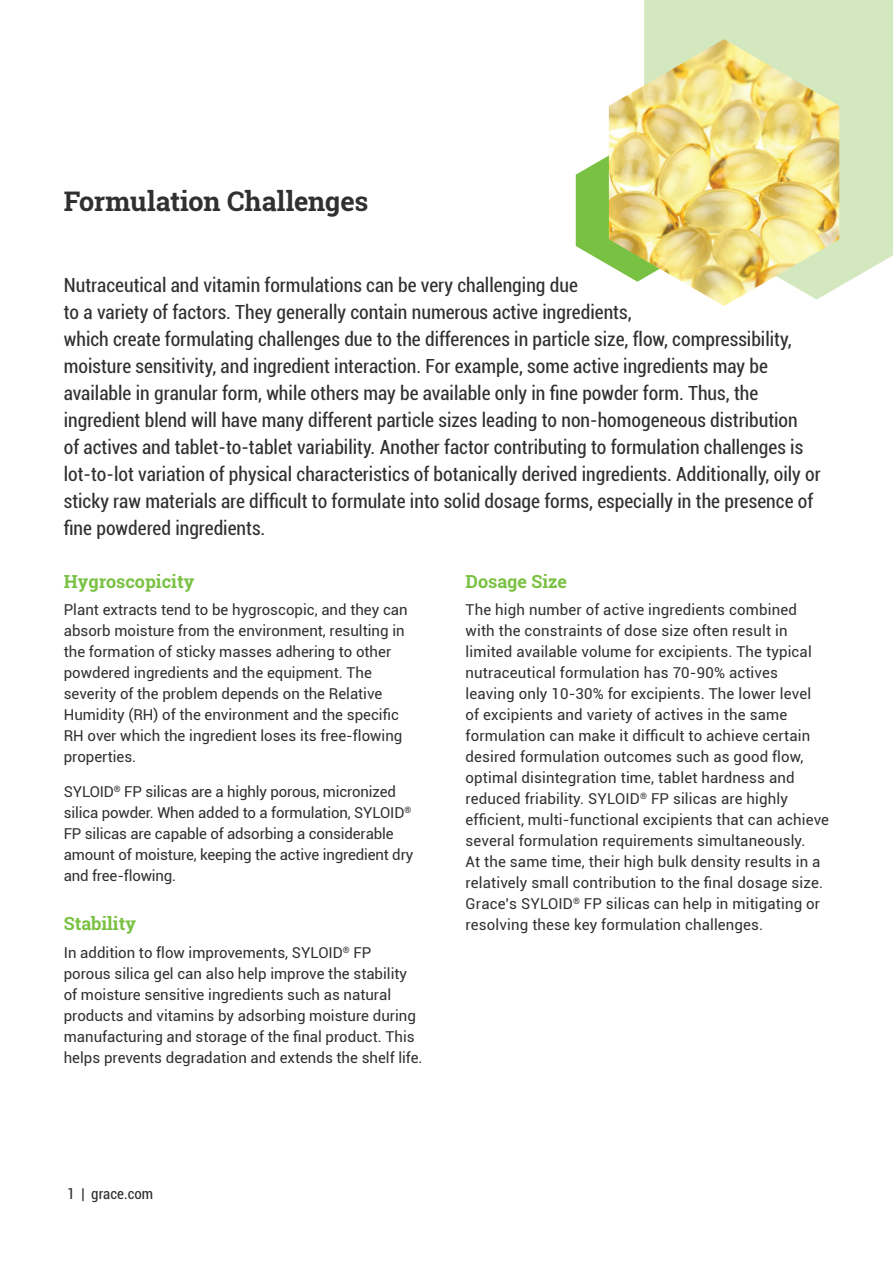
<style>
.page{position:relative;width:893px;height:1263px;background:#fff}
.page>*{position:absolute;margin:0;border:0;box-sizing:border-box;transform-origin:0 0}
.t1{font:700 27px "Roboto Slab";letter-spacing:-.005em;color:#312f30}
.intro{font:condensed 19.5px/27px "Roboto";color:#312f30}
.t2{font:700 18px "Roboto Slab";color:#79c142}
.body_text{font:15px/21px "Roboto";color:#312f30}
.body_text-2{font:condensed 15px "Roboto";color:#312f30}
</style>
<div class="page">
<div style="left:644px;top:0;width:249px;height:287px;background:#d4e8c0"></div>
<svg style="left:576px;top:142px;width:33px;height:124px"></svg>
<img style="left:609px;top:39px;width:230px;height:267px">
<h1 class="t1" style="left:64px;top:182px;width:306px">Formulation Challenges</h1>
<p class="intro" style="left:64px;top:270px;width:758px">Nutraceutical and vitamin formulations can be very challenging due<br>to a variety of factors. They generally contain numerous active ingredients,<br>which create formulating challenges due to the differences in particle size, flow, compressibility, moisture sensitivity, and ingredient interaction. For example, some active ingredients may be available in granular form, while others may be available only in fine powder form. Thus, the ingredient blend will have many different particle sizes leading to non-homogeneous distribution<br>of actives and tablet-to-tablet variability. Another factor contributing to formulation challenges is lot-to-lot variation of physical characteristics of botanically derived ingredients. Additionally, oily or sticky raw materials are difficult to formulate into solid dosage forms, especially in the presence of fine powdered ingredients.</p>
<h2 class="t2" style="left:64px;top:569px;width:132px">Hygroscopicity</h2>
<p class="body_text" style="left:64px;top:599px;width:345px">Plant extracts tend to be hygroscopic, and they can absorb moisture from the environment, resulting in the formation of sticky masses adhering to other powdered ingredients and the equipment. The severity of the problem depends on the Relative Humidity (RH) of the environment and the specific RH over which the ingredient loses its free-flowing properties.</p>
<p class="body_text" style="left:64px;top:780px;width:351px">SYLOID<sup>®</sup> FP silicas are a highly porous, micronized silica powder. When added to a formulation, SYLOID<sup>® </sup>FP silicas are capable of adsorbing a considerable amount of moisture, keeping the active ingredient dry and free-flowing.</p>
<h2 class="t2" style="left:64px;top:911px;width:74px">Stability</h2>
<p class="body_text" style="left:64px;top:942px;width:360px">In addition to flow improvements, SYLOID<sup>®</sup> FP<br>porous silica gel can also help improve the stability of moisture sensitive ingredients such as natural products and vitamins by adsorbing moisture during manufacturing and storage of the final product. This helps prevents degradation and extends the shelf life.</p>
<h2 class="t2" style="left:466px;top:569px;width:103px">Dosage Size</h2>
<p class="body_text" style="left:466px;top:599px;width:365px">The high number of active ingredients combined with the constraints of dose size often result in limited available volume for excipients. The typical nutraceutical formulation has 70-90% actives leaving only 10-30% for excipients. The lower level<br>of excipients and variety of actives in the same formulation can make it difficult to achieve certain desired formulation outcomes such as good flow, optimal disintegration time, tablet hardness and reduced friability. SYLOID<sup>®</sup> FP silicas are highly efficient, multi-functional excipients that can achieve several formulation requirements simultaneously.<br>At the same time, their high bulk density results in a relatively small contribution to the final dosage size.<br>Grace’s SYLOID<sup>®</sup> FP silicas can help in mitigating or resolving these key formulation challenges.</p>
<p class="body_text-2" style="left:67px;top:1183px;width:88px">1 | grace.com</p>
</div>
